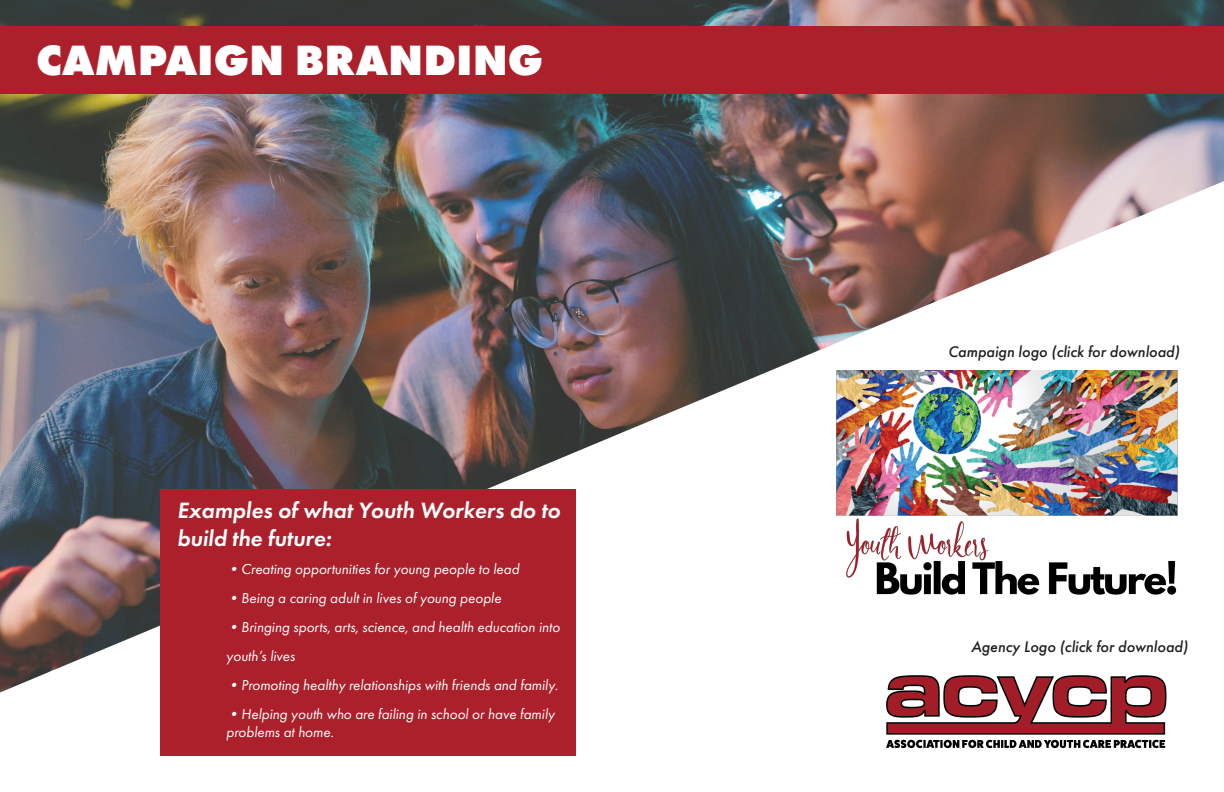
<style>
.page{position:relative;width:1224px;height:792px;background:#fff}
.page>*{position:absolute;margin:0;border:0;box-sizing:border-box;transform-origin:0 0}
.t1{font:800 44px "Futura PT";color:#fff}
.t2{font:italic 600 23px/27.6px "Futura PT";color:#fff}
.t3{font:italic 500 16px "Futura PT";color:#231f20}
.t4{font:italic 15px/29px "Futura PT";color:#fff}
</style>
<div class="page">
<img style="left:0;top:0;width:1224px;height:693px">
<div style="left:0;top:26px;width:1224px;height:68px;background:#ab202b"></div>
<img style="left:872px;top:660px;width:316px;height:89px">
<img style="left:825px;top:370px;width:363px;height:236px">
<div style="left:160px;top:489px;width:416px;height:267px;background:#ab202b"></div>
<p class="t1" style="left:36px;top:32px;width:509px">CAMPAIGN BRANDING</p>
<p class="t2" style="left:177px;top:496px;width:385px">Examples of what Youth Workers do to build the future:</p>
<p class="t4" style="left:226px;top:555px;width:295px">•Creating opportunities for young people to lead</p>
<p class="t4" style="left:226px;top:584px;width:277px">•Being a caring adult in lives of young people</p>
<p class="t4" style="left:226px;top:613px;width:335px">•Bringing sports, arts, science, and health education into youth’s lives</p>
<p class="t4" style="left:226px;top:671px;width:333px">•Promoting healthy relationships with friends and family.</p>
<p class="t4" style="left:226px;top:700px;width:330px">•Helping youth who are failing in school or have family</p>
<p class="t4" style="left:226px;top:718px;width:109px">problems at home.</p>
<p class="t3" style="left:948px;top:342px;width:233px">Campaign logo (click for download)</p>
<p class="t3" style="left:971px;top:637px;width:218px">Agency Logo (click for download)</p>
</div>
